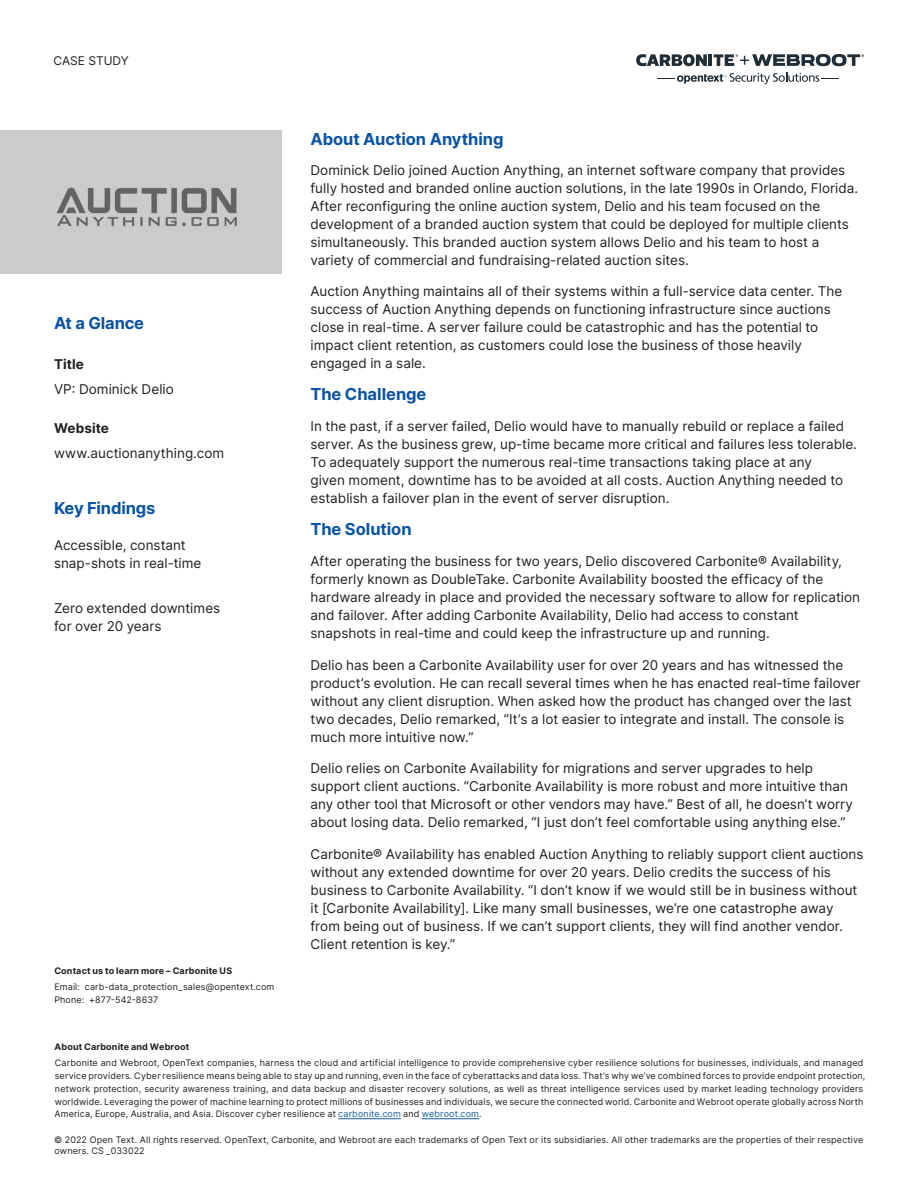
<style>
.page{position:relative;width:918px;height:1188px;background:#fff}
.page>*{position:absolute;margin:0;border:0;box-sizing:border-box;transform-origin:0 0}
.Body_-_copy{font:700 16.5px "Inter";letter-spacing:-.005em;color:#0953a5}
.Sidebar___header{font:700 16.5px "Inter";letter-spacing:-.01em;color:#0953a5}
.Subhead_Level_2{font:700 16.5px "Inter";letter-spacing:-.005em;color:#0953a5}
.Body_-_copy-2{font:13.5px/18px "Inter";letter-spacing:.005em;color:#231f20}
.Sidebar___copy{font:13.5px/18px "Inter";color:#231f20}
.Sidebar___header-2{font:13.5px/18px "Inter";color:#231f20}
.Sidebar___Subhead{font:700 13.5px "Inter";color:#231f20}
.Type_of_Asset__upper{font:12px "Inter";color:#231f20}
.Boilerplate_-_copy{font:9px/12.8px "Inter";letter-spacing:.02em;color:#231f20}
.Boilerplate_-_copyri{font:9px/10.8px "Inter";letter-spacing:.015em;color:#231f20}
.Contact_-_header{font:9px/12.8px "Inter";letter-spacing:.02em;color:#231f20}
.Contact_-_header-2{font:700 9px "Inter";letter-spacing:.02em;color:#231f20}
.Boilerplate_-_header{font:700 9px "Inter";letter-spacing:.015em;color:#231f20}
.s1{color:#175d9e}
</style>
<div class="page">
<div style="left:0;top:130px;width:282px;height:144px;background:#cbcacd"></div>
<svg style="left:636px;top:54px;width:228px;height:12px"></svg>
<svg style="left:657px;top:73px;width:182px;height:11px"></svg>
<img style="left:56px;top:187px;width:181px;height:39px">
<hr style="left:338px;top:1118px;width:63px;height:1px;background:#175d9e">
<hr style="left:422px;top:1118px;width:57px;height:1px;background:#175d9e">
<p class="Type_of_Asset__upper" style="left:53px;top:52px;width:77px">CASE STUDY</p>
<p class="Sidebar___header" style="left:54px;top:311px;width:92px">At a Glance</p>
<p class="Sidebar___Subhead" style="left:54px;top:354px;width:31px">Title</p>
<p class="Sidebar___copy" style="left:54px;top:379px;width:121px">VP: Dominick Delio</p>
<p class="Sidebar___Subhead" style="left:54px;top:419px;width:56px">Website</p>
<p class="Sidebar___copy" style="left:54px;top:444px;width:172px">www.auctionanything.com</p>
<p class="Sidebar___header" style="left:54px;top:496px;width:103px">Key Findings</p>
<p class="Sidebar___header-2" style="left:54px;top:536px;width:149px">Accessible, constant snap-shots in real-time</p>
<p class="Sidebar___copy" style="left:54px;top:599px;width:168px">Zero extended downtimes for over 20 years</p>
<p class="Contact_-_header-2" style="left:54px;top:964px;width:179px">Contact us to learn more – Carbonite US</p>
<p class="Contact_-_header" style="left:54px;top:980px;width:222px">Email: carb-data_protection_sales@opentext.com<br>Phone: +877-542-8637</p>
<p class="Subhead_Level_2" style="left:310px;top:127px;width:195px">About Auction Anything</p>
<p class="Body_-_copy-2" style="left:310px;top:161px;width:549px">Dominick Delio joined Auction Anything, an internet software company that provides fully hosted and branded online auction solutions, in the late 1990s in Orlando, Florida.<br>After reconfiguring the online auction system, Delio and his team focused on the development of a branded auction system that could be deployed for multiple clients simultaneously. This branded auction system allows Delio and his team to host a variety of commercial and fundraising-related auction sites.</p>
<p class="Body_-_copy-2" style="left:310px;top:282px;width:533px">Auction Anything maintains all of their systems within a full-service data center. The success of Auction Anything depends on functioning infrastructure since auctions close in real-time. A server failure could be catastrophic and has the potential to impact client retention, as customers could lose the business of those heavily engaged in a sale.</p>
<p class="Body_-_copy" style="left:310px;top:382px;width:118px">The Challenge</p>
<p class="Body_-_copy-2" style="left:310px;top:417px;width:548px">In the past, if a server failed, Delio would have to manually rebuild or replace a failed server. As the business grew, up-time became more critical and failures less tolerable.<br>To adequately support the numerous real-time transactions taking place at any<br>given moment, downtime has to be avoided at all costs. Auction Anything needed to establish a failover plan in the event of server disruption.</p>
<p class="Body_-_copy" style="left:310px;top:517px;width:103px">The Solution</p>
<p class="Body_-_copy-2" style="left:310px;top:552px;width:551px">After operating the business for two years, Delio discovered Carbonite® Availability, formerly known as DoubleTake. Carbonite Availability boosted the efficacy of the hardware already in place and provided the necessary software to allow for replication and failover. After adding Carbonite Availability, Delio had access to constant snapshots in real-time and could keep the infrastructure up and running.</p>
<p class="Body_-_copy-2" style="left:310px;top:656px;width:552px">Delio has been a Carbonite Availability user for over 20 years and has witnessed the product’s evolution. He can recall several times when he has enacted real-time failover without any client disruption. When asked how the product has changed over the last two decades, Delio remarked, “It’s a lot easier to integrate and install. The console is much more intuitive now.”</p>
<p class="Body_-_copy-2" style="left:310px;top:759px;width:544px">Delio relies on Carbonite Availability for migrations and server upgrades to help support client auctions. “Carbonite Availability is more robust and more intuitive than any other tool that Microsoft or other vendors may have.” Best of all, he doesn’t worry about losing data. Delio remarked, “I just don’t feel comfortable using anything else.”</p>
<p class="Body_-_copy-2" style="left:310px;top:845px;width:555px">Carbonite® Availability has enabled Auction Anything to reliably support client auctions without any extended downtime for over 20 years. Delio credits the success of his business to Carbonite Availability. “I don’t know if we would still be in business without it [Carbonite Availability]. Like many small businesses, we’re one catastrophe away from being out of business. If we can’t support clients, they will find another vendor.<br>Client retention is key.”</p>
<p class="Boilerplate_-_header" style="left:55px;top:1040px;width:136px">About Carbonite and Webroot</p>
<p class="Boilerplate_-_copy" style="left:54px;top:1056px;width:813px">Carbonite and Webroot, OpenText companies, harness the cloud and artificial intelligence to provide comprehensive cyber resilience solutions for businesses, individuals, and managed service providers. Cyber resilience means being able to stay up and running, even in the face of cyberattacks and data loss. That’s why we’ve combined forces to provide endpoint protection, network protection, security awareness training, and data backup and disaster recovery solutions, as well as threat intelligence services used by market leading technology providers worldwide. Leveraging the power of machine learning to protect millions of businesses and individuals, we secure the connected world. Carbonite and Webroot operate globally across North America, Europe, Australia, and Asia. Discover cyber resilience at <span class="s1">carbonite.com</span> and <span class="s1">webroot.com</span>.</p>
<p class="Boilerplate_-_copyri" style="left:54px;top:1134px;width:811px">© 2022 Open Text. All rights reserved. OpenText, Carbonite, and Webroot are each trademarks of Open Text or its subsidiaries. All other trademarks are the properties of their respective owners. CS _033022</p>
</div>
